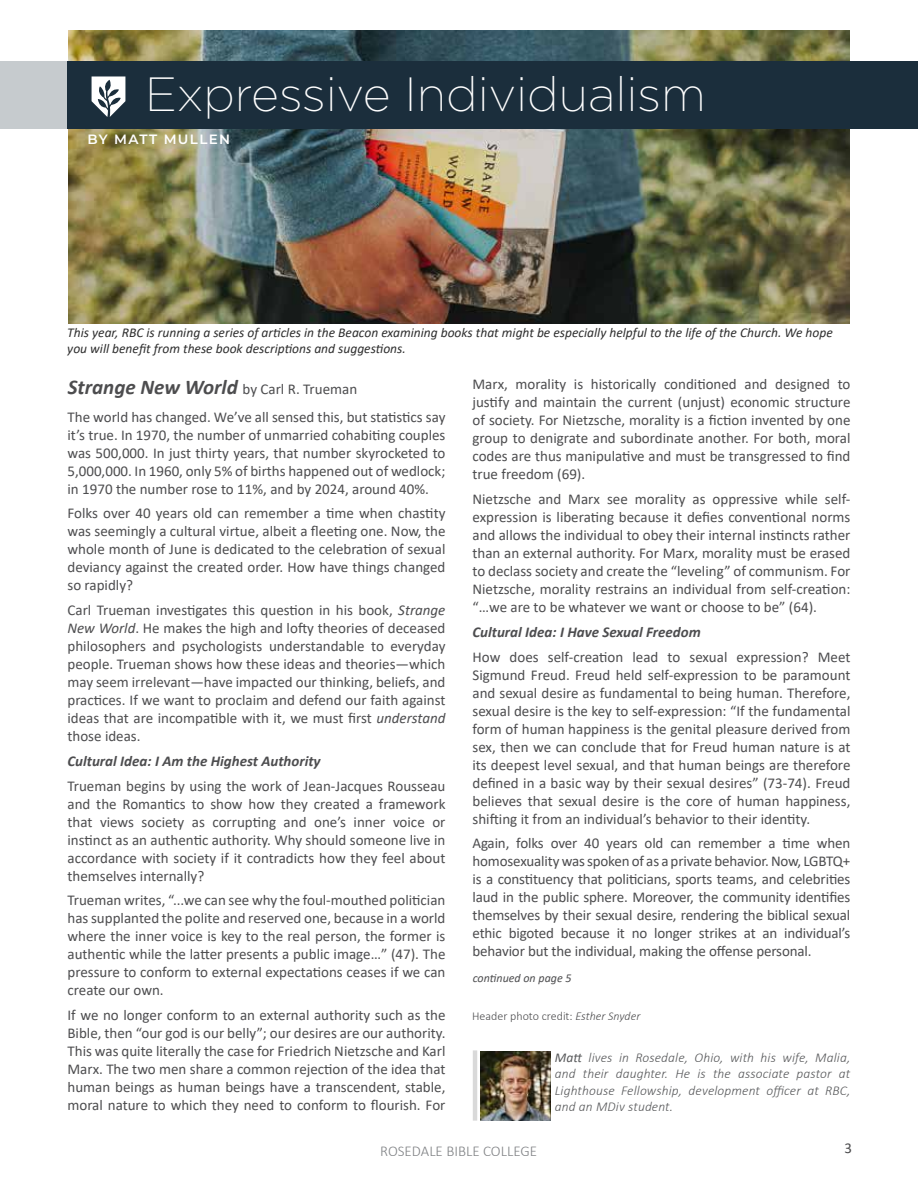
<style>
.page{position:relative;width:918px;height:1188px;background:#fff}
.page>*{position:absolute;margin:0;border:0;box-sizing:border-box;transform-origin:0 0}
.t1{font:200 48px "Gotham";color:#fff}
.t2{font:italic 700 21px "Calibri";color:#4d4d4f}
.t3{font:15px/18px "Calibri";color:#4d4d4f;text-align:justify}
.t4{font:italic 700 15px "Calibri";color:#4d4d4f}
.t5{font:300 15px "Calibri";color:#808285}
.t6{font:italic 13.5px/16.2px "Calibri";color:#2f2f2f}
.t7{font:italic 300 13.5px/16.5px "Calibri";letter-spacing:.01em;color:#58595b;text-align:justify}
.t8{font:600 13.5px "Montserrat";letter-spacing:.1em;color:#fff}
.t9{font:300 12px "Calibri";color:#4d4d4f}
.t10{font:italic 12px "Calibri";color:#4d4d4f}
.s1{font-weight:400;font-style:normal;font-size:15px}
.s2{font-style:italic}
.s3{font-weight:400}
</style>
<div class="page">
<img style="left:68px;top:30px;width:781px;height:294px">
<div style="left:68px;top:62px;width:850px;height:67px;background:#1b2e3c"></div>
<div style="left:0;top:62px;width:68px;height:67px;background:#c6cbce"></div>
<svg style="left:92px;top:76px;width:33px;height:41px"></svg>
<hr style="left:473px;top:1050px;width:4px;height:71px;background:#d9d9d9">
<img style="left:480px;top:1051px;width:71px;height:70px">
<h1 class="t1" style="left:145px;top:68px;width:562px">Expressive Individualism</h1>
<p class="t8" style="left:88px;top:129px;width:144px">BY MATT MULLEN</p>
<p class="t6" style="left:67px;top:324px;width:767px">This year, RBC is running a series of articles in the Beacon examining books that might be especially helpful to the life of the Church. We hope you will benefit from these book descriptions and suggestions.</p>
<h2 class="t2" style="left:68px;top:372px;width:291px">Strange New World <span class="s1">by Carl R. Trueman</span></h2>
<p class="t3" style="left:67px;top:407px;width:380px">The world has changed. We’ve all sensed this, but statistics say it’s true. In 1970, the number of unmarried cohabiting couples was 500,000. In just thirty years, that number skyrocketed to 5,000,000. In 1960, only 5% of births happened out of wedlock; in 1970 the number rose to 11%, and by 2024, around 40%.</p>
<p class="t3" style="left:67px;top:504px;width:380px">Folks over 40 years old can remember a time when chastity was seemingly a cultural virtue, albeit a fleeting one. Now, the whole month of June is dedicated to the celebration of sexual deviancy against the created order. How have things changed so rapidly?</p>
<p class="t3" style="left:67px;top:601px;width:380px">Carl Trueman investigates this question in his book, <span class="s2">Strange New World</span>. He makes the high and lofty theories of deceased philosophers and psychologists understandable to everyday people. Trueman shows how these ideas and theories—which may seem irrelevant—have impacted our thinking, beliefs, and practices. If we want to proclaim and defend our faith against ideas that are incompatible with it, we must first <span class="s2">understand </span>those ideas.</p>
<p class="t4" style="left:67px;top:750px;width:255px">Cultural Idea: I Am the Highest Authority</p>
<p class="t3" style="left:67px;top:776px;width:380px">Trueman begins by using the work of Jean-Jacques Rousseau and the Romantics to show how they created a framework that views society as corrupting and one’s inner voice or instinct as an authentic authority. Why should someone live in accordance with society if it contradicts how they feel about themselves internally?</p>
<p class="t3" style="left:67px;top:891px;width:379px">Trueman writes, “...we can see why the foul-mouthed politician has supplanted the polite and reserved one, because in a world where the inner voice is key to the real person, the former is authentic while the latter presents a public image…” (47). The pressure to conform to external expectations ceases if we can create our own.</p>
<p class="t3" style="left:67px;top:1006px;width:380px">If we no longer conform to an external authority such as the Bible, then “our god is our belly”; our desires are our authority.<br>This was quite literally the case for Friedrich Nietzsche and Karl Marx. The two men share a common rejection of the idea that human beings as human beings have a transcendent, stable, moral nature to which they need to conform to flourish. For</p>
<p class="t3" style="left:472px;top:375px;width:380px">Marx, morality is historically conditioned and designed to justify and maintain the current (unjust) economic structure of society. For Nietzsche, morality is a fiction invented by one group to denigrate and subordinate another. For both, moral codes are thus manipulative and must be transgressed to find true freedom (69).</p>
<p class="t3" style="left:472px;top:490px;width:380px">Nietzsche and Marx see morality as oppressive while self&shy;expression is liberating because it defies conventional norms and allows the individual to obey their internal instincts rather than an external authority. For Marx, morality must be erased to declass society and create the “leveling” of communism. For Nietzsche, morality restrains an individual from self-creation: “…we are to be whatever we want or choose to be” (64).</p>
<p class="t4" style="left:472px;top:621px;width:230px">Cultural Idea: I Have Sexual Freedom</p>
<p class="t3" style="left:472px;top:647px;width:380px">How does self-creation lead to sexual expression? Meet Sigmund Freud. Freud held self-expression to be paramount and sexual desire as fundamental to being human. Therefore, sexual desire is the key to self-expression: “If the fundamental form of human happiness is the genital pleasure derived from sex, then we can conclude that for Freud human nature is at its deepest level sexual, and that human beings are therefore defined in a basic way by their sexual desires” (73-74). Freud believes that sexual desire is the core of human happiness, shifting it from an individual’s behavior to their identity.</p>
<p class="t3" style="left:472px;top:834px;width:379px">Again, folks over 40 years old can remember a time when homosexuality was spoken of as a private behavior. Now, LGBTQ+ is a constituency that politicians, sports teams, and celebrities laud in the public sphere. Moreover, the community identifies themselves by their sexual desire, rendering the biblical sexual ethic bigoted because it no longer strikes at an individual’s behavior but the individual, making the offense personal.</p>
<p class="t10" style="left:473px;top:970px;width:100px">continued on page 5</p>
<p class="t9" style="left:472px;top:1008px;width:170px">Header photo credit: <span class="s2">Esther Snyder</span></p>
<p class="t7" style="left:555px;top:1049px;width:297px"><span class="s3">Matt</span> lives in Rosedale, Ohio, with his wife, Malia, and their daughter. He is the associate pastor at Lighthouse Fellowship, development officer at RBC, and an MDiv student.</p>
<p class="t5" style="left:380px;top:1142px;width:159px">ROSEDALE BIBLE COLLEGE</p>
<p class="t3" style="left:845px;top:1139px;width:9px">3</p>
</div>
